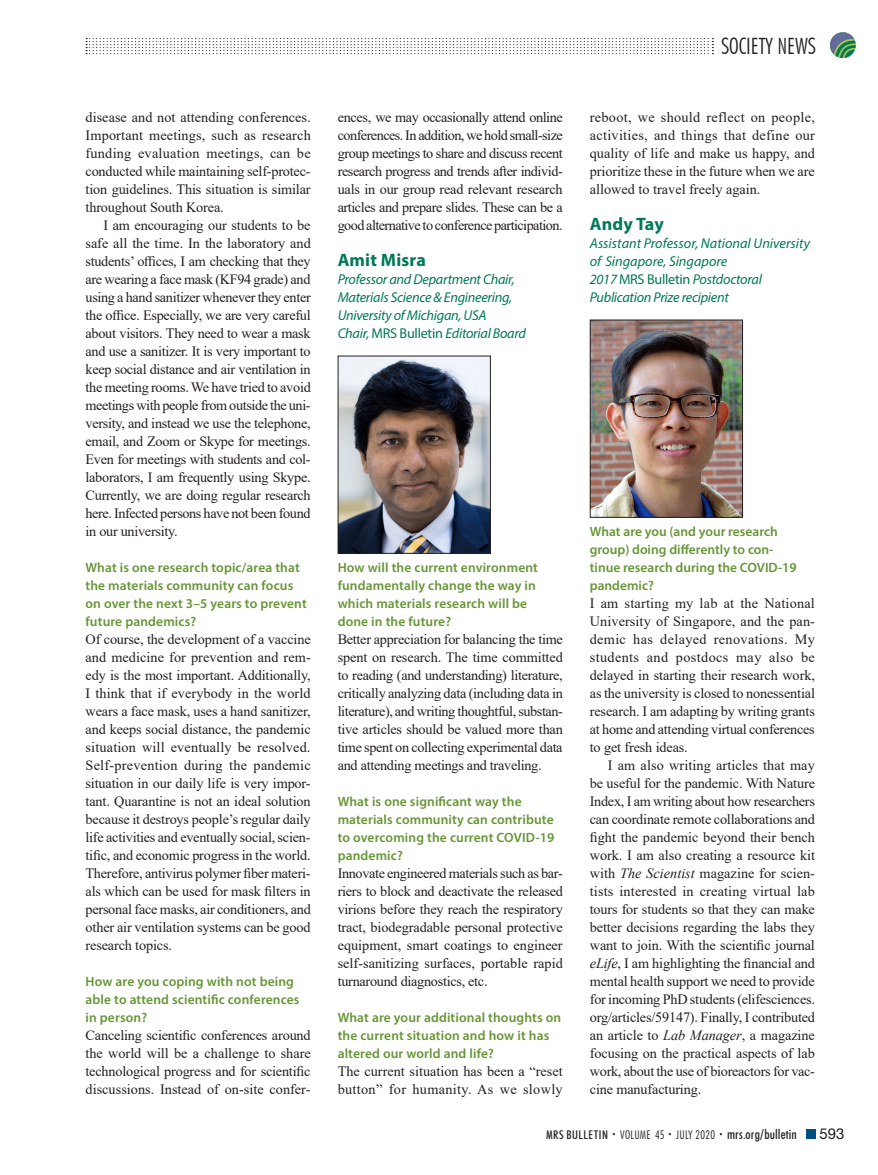
<style>
.page{position:relative;width:878px;height:1175px;background:#fff}
.page>*{position:absolute;margin:0;border:0;box-sizing:border-box;transform-origin:0 0}
.t1{font:300 condensed 22.5px "Futura BT";color:#231f20}
.t2{font:700 18px "Myriad Pro";letter-spacing:.01em;color:#007959}
.t3{font:15px "Helvetica Neue LT Std";color:#231f20}
.t4{font:14.25px/18px "Times New Roman";letter-spacing:-.01em;color:#231f20;text-align:justify}
.t5{font:italic 14.25px/18px "Myriad Pro";letter-spacing:-.02em;color:#007959}
.t6{font:italic 14.25px/18px "Myriad Pro";color:#007959}
.t7{font:600 13.5px/18px "Myriad Pro";letter-spacing:.01em;color:#679537}
.t8{font:300 condensed 12px "Futura BT";letter-spacing:.025em;color:#231f20}
.s1{font-style:normal}
.s2{font-style:italic}
.s3{font-weight:500}
.s4{font-size:7.5px}
.s5{font-weight:500;font-size:13.5px}
</style>
<div class="page">
<div style="left:806px;top:1130px;width:9px;height:8px;background:#014f80"></div>
<svg style="left:830px;top:32px;width:25px;height:26px"></svg>
<svg style="left:86px;top:38px;width:627px;height:16px"></svg>
<img style="left:340px;top:358px;width:148px;height:194px">
<div style="left:338px;top:356px;width:152px;height:198px;border:1px solid #231f20"></div>
<img style="left:592px;top:322px;width:148px;height:194px">
<div style="left:590px;top:320px;width:152px;height:198px;border:1px solid #231f20"></div>
<p class="t4" style="left:86px;top:107px;width:227px">disease and not attending conferences.<br>Important meetings, such as research funding evaluation meetings, can be conducted while maintaining self-protec&shy;tion guidelines. This situation is similar throughout South Korea.</p>
<p class="t4" style="left:86px;top:215px;width:227px;text-indent:18px">I am encouraging our students to be safe all the time. In the laboratory and students’ offices, I am checking that they are wearing a face mask (KF94 grade) and using a hand sanitizer whenever they enter the office. Especially, we are very careful about visitors. They need to wear a mask and use a sanitizer. It is very important to keep social distance and air ventilation in the meeting rooms. We have tried to avoid meetings with people from outside the uni&shy;versity, and instead we use the telephone, email, and Zoom or Skype for meetings.<br>Even for meetings with students and col&shy;laborators, I am frequently using Skype.<br>Currently, we are doing regular research here. Infected persons have not been found in our university.</p>
<p class="t7" style="left:86px;top:558px;width:223px">What is one research topic/area that the materials community can focus on over the next 3–5 years to prevent future pandemics?</p>
<p class="t4" style="left:86px;top:629px;width:227px">Of course, the development of a vaccine and medicine for prevention and rem&shy;edy is the most important. Additionally, I think that if everybody in the world wears a face mask, uses a hand sanitizer, and keeps social distance, the pandemic situation will eventually be resolved.<br>Self-prevention during the pandemic situation in our daily life is very impor&shy;tant. Quarantine is not an ideal solution because it destroys people’s regular daily life activities and eventually social, scien&shy;tific, and economic progress in the world.<br>Therefore, antivirus polymer fiber materi&shy;als which can be used for mask filters in personal face masks, air conditioners, and other air ventilation systems can be good research topics.</p>
<p class="t7" style="left:86px;top:972px;width:215px">How are you coping with not being able to attend scientific conferences in person?</p>
<p class="t4" style="left:86px;top:1025px;width:227px">Canceling scientific conferences around the world will be a challenge to share technological progress and for scientific discussions. Instead of on-site confer-</p>
<p class="t4" style="left:337px;top:107px;width:227px">ences, we may occasionally attend online conferences. In addition, we hold small-size group meetings to share and discuss recent research progress and trends after individ&shy;uals in our group read relevant research articles and prepare slides. These can be a good alternative to conference participation.</p>
<p class="t2" style="left:338px;top:248px;width:90px">Amit Misra</p>
<p class="t5" style="left:338px;top:269px;width:190px">Professor and Department Chair, Materials Science &amp; Engineering, University of Michigan, USA<br>Chair, <span class="s1">MRS Bulletin</span> Editorial Board</p>
<h1 class="t1" style="left:721px;top:32px;width:96px">SOCIETY NEWS</h1>
<p class="t4" style="left:590px;top:107px;width:227px">reboot, we should reflect on people, activities, and things that define our quality of life and make us happy, and prioritize these in the future when we are allowed to travel freely again.</p>
<p class="t2" style="left:590px;top:212px;width:75px">Andy Tay</p>
<p class="t6" style="left:590px;top:233px;width:222px">Assistant Professor, National University of Singapore, Singapore<br>2017 <span class="s1">MRS Bulletin</span> Postdoctoral<br>Publication Prize recipient</p>
<p class="t7" style="left:338px;top:558px;width:202px">How will the current environment fundamentally change the way in which materials research will be done in the future?</p>
<p class="t4" style="left:338px;top:629px;width:227px">Better appreciation for balancing the time spent on research. The time committed to reading (and understanding) literature, critically analyzing data (including data in literature), and writing thoughtful, substan&shy;tive articles should be valued more than time spent on collecting experimental data and attending meetings and traveling.</p>
<p class="t7" style="left:338px;top:792px;width:218px">What is one significant way the materials community can contribute to overcoming the current COVID-19 pandemic?</p>
<p class="t4" style="left:338px;top:863px;width:227px">Innovate engineered materials such as bar&shy;riers to block and deactivate the released virions before they reach the respiratory tract, biodegradable personal protective equipment, smart coatings to engineer self-sanitizing surfaces, portable rapid turnaround diagnostics, etc.</p>
<p class="t7" style="left:338px;top:1008px;width:225px">What are your additional thoughts on the current situation and how it has altered our world and life?</p>
<p class="t4" style="left:338px;top:1061px;width:227px">The current situation has been a “reset button” for humanity. As we slowly</p>
<p class="t7" style="left:590px;top:522px;width:208px">What are you (and your research group) doing differently to con&shy;tinue research during the COVID-19 pandemic?</p>
<p class="t4" style="left:590px;top:593px;width:227px">I am starting my lab at the National University of Singapore, and the pan&shy;demic has delayed renovations. My students and postdocs may also be delayed in starting their research work, as the university is closed to nonessential research. I am adapting by writing grants at home and attending virtual conferences to get fresh ideas.</p>
<p class="t4" style="left:590px;top:755px;width:227px;text-indent:18px">I am also writing articles that may be useful for the pandemic. With Nature Index, I am writing about how researchers can coordinate remote collaborations and fight the pandemic beyond their bench work. I am also creating a resource kit with <span class="s2">The Scientist</span> magazine for scien&shy;tists interested in creating virtual lab tours for students so that they can make better decisions regarding the labs they want to join. With the scientific journal <span class="s2">eLife</span>, I am highlighting the financial and mental health support we need to provide for incoming PhD students (elifesciences. org/articles/59147). Finally, I contributed an article to <span class="s2">Lab Manager</span>, a magazine focusing on the practical aspects of lab work, about the use of bioreactors for vac&shy;cine manufacturing.</p>
<p class="t8" style="left:546px;top:1127px;width:252px"><span class="s3">MRS BULLETIN</span> <span class="s4">•</span> VOLUME 45 <span class="s4">•</span> JULY 2020 <span class="s4">•</span> <span class="s5">mrs.org/bulletin</span></p>
<p class="t3" style="left:819px;top:1124px;width:27px">593</p>
</div>
